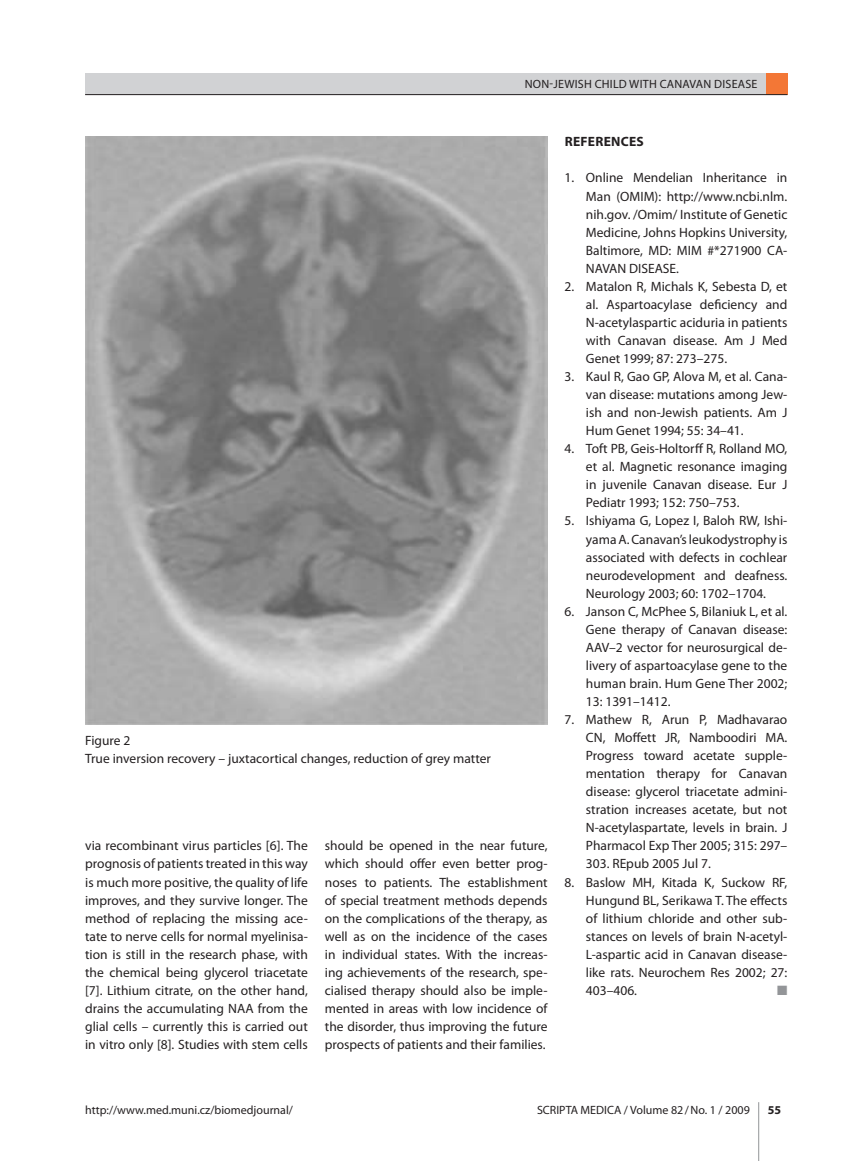
<style>
.page{position:relative;width:864px;height:1161px;background:#fff}
.page>*{position:absolute;margin:0;border:0;box-sizing:border-box;transform-origin:0 0}
.t1{font:13.5px/18px "Myriad Pro";color:#231f20;text-align:justify}
.t2{font:700 13.5px "Myriad Pro";color:#231f20}
.t3{font:13.5px "Zapf Dingbats ITC";color:#939598}
.t4{font:12px "Myriad Pro";color:#231f20}
.t5{font:12px "Myriad Pro";letter-spacing:.02em;color:#231f20}
.t6{font:700 12px "Myriad Pro";color:#231f20}
</style>
<div class="page">
<div style="left:85px;top:74px;width:702px;height:21px;background:#d1d2d4"></div>
<div style="left:765px;top:74px;width:22px;height:21px;background:#f37736"></div>
<hr style="left:85px;top:94px;width:702px;height:1px;background:#231f20">
<hr style="left:758px;top:1102px;width:1px;height:59px;background:#939598">
<img style="left:85px;top:136px;width:462px;height:588px">
<p class="t5" style="left:524px;top:76px;width:234px">NON-JEWISH CHILD WITH CANAVAN DISEASE</p>
<p class="t1" style="left:85px;top:732px;width:407px">Figure 2<br>True inversion recovery – juxtacortical changes, reduction of grey matter</p>
<p class="t1" style="left:85px;top:837px;width:224px">via recombinant virus particles [6]. The prognosis of patients treated in this way is much more positive, the quality of life improves, and they survive longer. The method of replacing the missing ace&shy;tate to nerve cells for normal myelinisa&shy;tion is still in the research phase, with the chemical being glycerol triacetate [7]. Lithium citrate, on the other hand, drains the accumulating NAA from the glial cells – currently this is carried out in vitro only [8]. Studies with stem cells</p>
<p class="t1" style="left:325px;top:837px;width:224px">should be opened in the near future, which should offer even better prog&shy;noses to patients. The establishment of special treatment methods depends on the complications of the therapy, as well as on the incidence of the cases in individual states. With the increas&shy;ing achievements of the research, spe&shy;cialised therapy should also be imple&shy;mented in areas with low incidence of the disorder, thus improving the future prospects of patients and their families.</p>
<p class="t2" style="left:564px;top:133px;width:32px">REFERENCES</p>
<p class="t1" style="left:585px;top:169px;width:203px;text-indent:-21px">1. Online Mendelian Inheritance in Man (OMIM): http://www.ncbi.nlm. nih.gov. /Omim/ Institute of Genetic Medicine, Johns Hopkins University, Baltimore, MD: MIM #*271900 CA-NAVAN DISEASE.</p>
<p class="t1" style="left:585px;top:277px;width:203px;text-indent:-21px">2. Matalon R, Michals K, Sebesta D, et al. Aspartoacylase deficiency and N-acetylaspartic aciduria in patients with Canavan disease. Am J Med Genet 1999; 87: 273–275.</p>
<p class="t1" style="left:585px;top:367px;width:203px;text-indent:-21px">3. Kaul R, Gao GP, Alova M, et al. Cana&shy;van disease: mutations among Jew&shy;ish and non-Jewish patients. Am J Hum Genet 1994; 55: 34–41.</p>
<p class="t1" style="left:585px;top:439px;width:203px;text-indent:-21px">4. Toft PB, Geis-Holtorff R, Rolland MO, et al. Magnetic resonance imaging in juvenile Canavan disease. Eur J Pediatr 1993; 152: 750–753.</p>
<p class="t1" style="left:585px;top:512px;width:203px;text-indent:-21px">5. Ishiyama G, Lopez I, Baloh RW, Ishi&shy;yama A. Canavan’s leukodystrophy is associated with defects in cochlear neurodevelopment and deafness.<br>Neurology 2003; 60: 1702–1704.</p>
<p class="t1" style="left:585px;top:602px;width:203px;text-indent:-21px">6. Janson C, McPhee S, Bilaniuk L, et al.<br>Gene therapy of Canavan disease:<br>AAV–2 vector for neurosurgical de&shy;livery of aspartoacylase gene to the human brain. Hum Gene Ther 2002; 13: 1391–1412.</p>
<p class="t1" style="left:585px;top:710px;width:203px;text-indent:-21px">7. Mathew R, Arun P, Madhavarao CN, Moffett JR, Namboodiri MA.<br>Progress toward acetate supple&shy;mentation therapy for Canavan disease: glycerol triacetate admini&shy;stration increases acetate, but not N-acetylaspartate, levels in brain. J Pharmacol Exp Ther 2005; 315: 297– 303. REpub 2005 Jul 7.</p>
<p class="t1" style="left:585px;top:873px;width:203px;text-indent:-21px">8. Baslow MH, Kitada K, Suckow RF, Hungund BL, Serikawa T. The effects of lithium chloride and other sub&shy;stances on levels of brain N-acetyl-L-aspartic acid in Canavan disease&shy;like rats. Neurochem Res 2002; 27:<br>403–406.</p>
<p class="t3" style="left:776px;top:984px;width:12px">■</p>
<p class="t4" style="left:85px;top:1102px;width:209px">http://www.med.muni.cz/biomedjournal/</p>
<p class="t4" style="left:537px;top:1102px;width:214px">SCRIPTA MEDICA / Volume 82/No. 1 / 2009</p>
<p class="t6" style="left:767px;top:1102px;width:15px">55</p>
</div>
